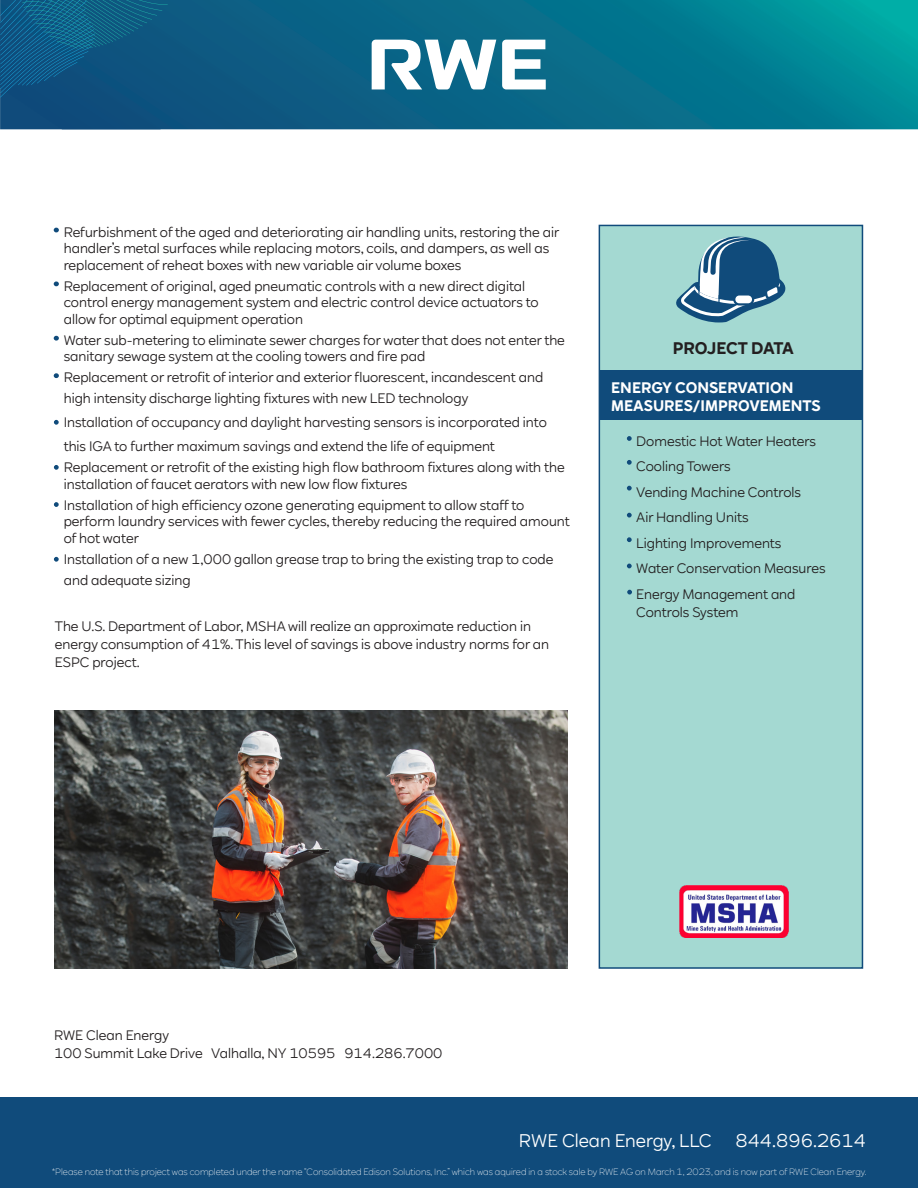
<style>
.page{position:relative;width:918px;height:1188px;background:#fff}
.page>*{position:absolute;margin:0;border:0;box-sizing:border-box;transform-origin:0 0}
.main_text{font:18px "RWE Sans";color:#fff}
.Highlight_text_no_ru{font:700 16.5px "RWE Sans";letter-spacing:-.02em;color:#231f20}
.Highlight_text_no_ru-2{font:700 15px/18px "RWE Sans";color:#fff}
.main_text-2{font:13.5px/16.5px "RWE Sans";color:#231f20}
.Highlight_text_no_ru-3{font:13.5px/18px "RWE Sans";color:#231f20}
.t1{font:300 9px "RWE Sans";color:#fff}
</style>
<div class="page">
<div style="left:598px;top:224px;width:266px;height:745px;background:#a4d9d2"></div>
<svg style="left:627px;top:436px;width:5px;height:5px"></svg>
<svg style="left:627px;top:564px;width:5px;height:4px"></svg>
<svg style="left:627px;top:537px;width:5px;height:5px"></svg>
<svg style="left:627px;top:513px;width:5px;height:5px"></svg>
<svg style="left:627px;top:486px;width:5px;height:5px"></svg>
<svg style="left:627px;top:460px;width:5px;height:5px"></svg>
<svg style="left:627px;top:590px;width:5px;height:5px"></svg>
<div style="left:599px;top:370px;width:263px;height:49px;background:#104b7b"></div>
<svg style="left:54px;top:420px;width:5px;height:5px"></svg>
<img style="left:54px;top:711px;width:514px;height:258px">
<svg style="left:54px;top:502px;width:5px;height:5px"></svg>
<svg style="left:54px;top:557px;width:5px;height:5px"></svg>
<svg style="left:54px;top:228px;width:5px;height:4px"></svg>
<svg style="left:54px;top:373px;width:5px;height:5px"></svg>
<svg style="left:54px;top:336px;width:5px;height:5px"></svg>
<svg style="left:54px;top:281px;width:5px;height:5px"></svg>
<img style="left:680px;top:885px;width:109px;height:53px">
<svg style="left:54px;top:465px;width:5px;height:5px"></svg>
<img style="left:168px;top:0;width:750px;height:129px">
<svg style="left:0;top:0;width:168px;height:129px;background:#0e5682"></svg>
<svg style="left:372px;top:40px;width:174px;height:49px"></svg>
<svg style="left:676px;top:230px;width:115px;height:92px;background:#6a9bae"></svg>
<div style="left:0;top:1098px;width:918px;height:90px;background:#104b7b"></div>
<p class="main_text-2" style="left:64px;top:224px;width:497px">Refurbishment of the aged and deteriorating air handling units, restoring the air handler’s metal surfaces while replacing motors, coils, and dampers, as well as replacement of reheat boxes with new variable air volume boxes</p>
<p class="main_text-2" style="left:64px;top:278px;width:477px">Replacement of original, aged pneumatic controls with a new direct digital control energy management system and electric control device actuators to allow for optimal equipment operation</p>
<p class="main_text-2" style="left:64px;top:332px;width:503px">Water sub-metering to eliminate sewer charges for water that does not enter the sanitary sewage system at the cooling towers and fire pad</p>
<p class="main_text-2" style="left:64px;top:367px;width:481px;line-height:21px">Replacement or retrofit of interior and exterior fluorescent, incandescent and high intensity discharge lighting fixtures with new LED technology</p>
<p class="main_text-2" style="left:64px;top:411px;width:485px;line-height:24px">Installation of occupancy and daylight harvesting sensors is incorporated into this IGA to further maximum savings and extend the life of equipment</p>
<p class="main_text-2" style="left:64px;top:460px;width:502px">Replacement or retrofit of the existing high flow bathroom fixtures along with the installation of faucet aerators with new low flow fixtures</p>
<p class="main_text-2" style="left:64px;top:497px;width:508px">Installation of high efficiency ozone generating equipment to allow staff to perform laundry services with fewer cycles, thereby reducing the required amount of hot water</p>
<p class="main_text-2" style="left:64px;top:549px;width:491px;line-height:21px">Installation of a new 1,000 gallon grease trap to bring the existing trap to code and adequate sizing</p>
<p class="main_text-2" style="left:55px;top:617px;width:496px;line-height:18px">The U.S. Department of Labor, MSHA will realize an approximate reduction in energy consumption of 41%. This level of savings is above industry norms for an<br>ESPC project.</p>
<p class="Highlight_text_no_ru" style="left:673px;top:338px;width:123px">PROJECT DATA</p>
<p class="Highlight_text_no_ru-2" style="left:611px;top:379px;width:211px">ENERGY CONSERVATION<br>MEASURES/IMPROVEMENTS</p>
<p class="Highlight_text_no_ru-3" style="left:636px;top:432px;width:181px">Domestic Hot Water Heaters</p>
<p class="Highlight_text_no_ru-3" style="left:636px;top:458px;width:96px">Cooling Towers</p>
<p class="Highlight_text_no_ru-3" style="left:636px;top:483px;width:166px">Vending Machine Controls</p>
<p class="Highlight_text_no_ru-3" style="left:636px;top:509px;width:114px">Air Handling Units</p>
<p class="Highlight_text_no_ru-3" style="left:636px;top:534px;width:147px">Lighting Improvements</p>
<p class="Highlight_text_no_ru-3" style="left:636px;top:560px;width:191px">Water Conservation Measures</p>
<p class="Highlight_text_no_ru-3" style="left:636px;top:585px;width:161px">Energy Management and<br>Controls System</p>
<p class="main_text-2" style="left:54px;top:1027px;width:390px;line-height:18px">RWE Clean Energy<br>100 Summit Lake Drive Valhalla, NY 10595 914.286.7000</p>
<p class="main_text" style="left:519px;top:1129px;width:194px">RWE Clean Energy, LLC</p>
<p class="main_text" style="left:735px;top:1129px;width:132px">844.896.2614</p>
<p class="t1" style="left:52px;top:1166px;width:816px">*Please note that this project was completed under the name “Consolidated Edison Solutions, Inc.” which was aquired in a stock sale by RWE AG on March 1, 2023, and is now part of RWE Clean Energy.</p>
</div>
